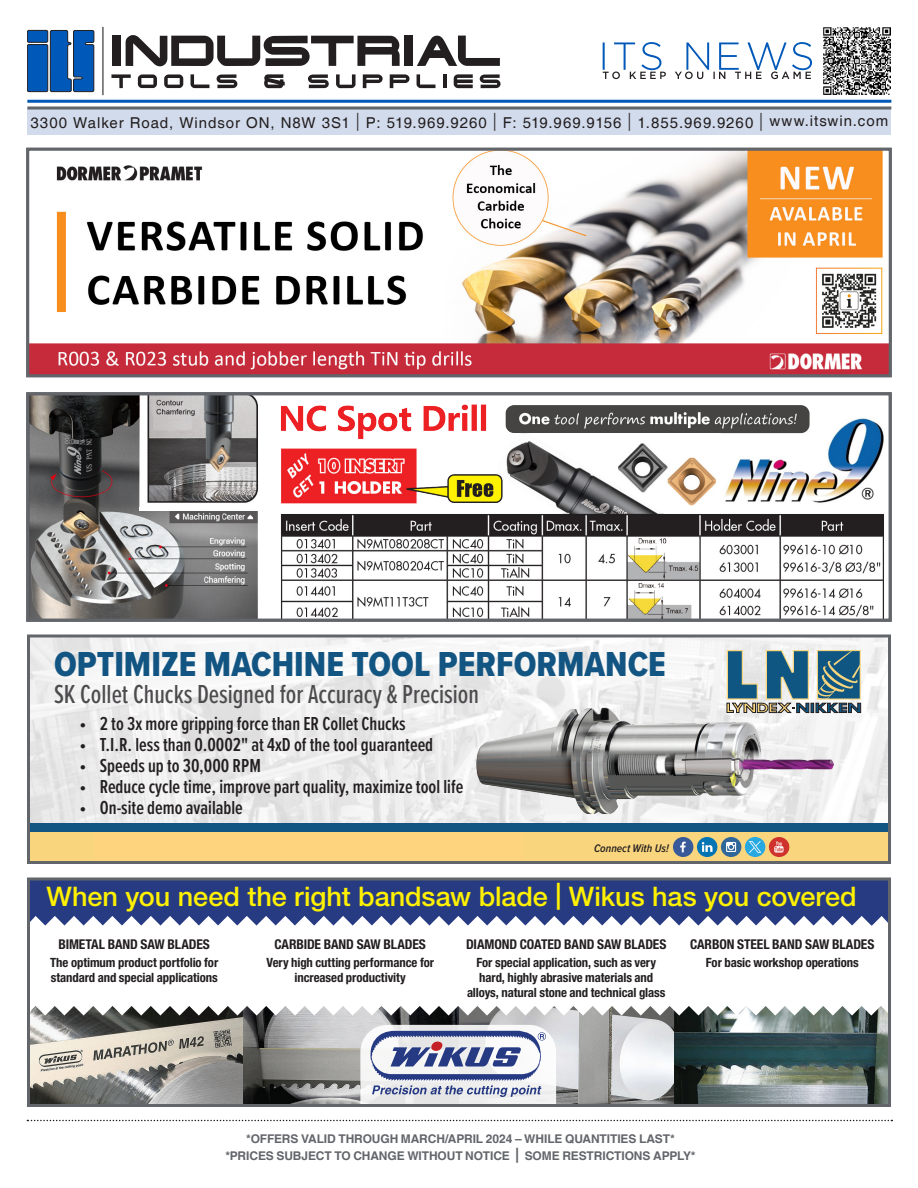
<style>
.page{position:relative;width:918px;height:1188px;background:#fff}
.page>*{position:absolute;margin:0;border:0;box-sizing:border-box;transform-origin:0 0}
.t1{font:36px "Proxima Nova Cond Extrabld";color:#135582}
.BODY_TEXT_9pt{font:500 27px "Helvetica Neue LT Std";letter-spacing:-.005em;color:#fff101}
.t2{font:500 27px "Proxima Nova Ex Cn";color:#4d4b4d}
.t3{font:600 19.5px "Proxima Nova Ex Cn";color:#231f20}
.t4{font:15px "Helvetica";letter-spacing:.065em;color:#231f20}
.HEADER_16pt_Bold_Italic{font:700 condensed 13.5px "Helvetica Neue LT Std";letter-spacing:-.01em;color:#231f20}
.HEADER_16pt_Bold_Italic-2{font:700 condensed 12.75px/15px "Helvetica Neue LT Std";letter-spacing:-.01em;color:#231f20;text-align:center}
.t5{font:700 12px "Helvetica";letter-spacing:-.01em;color:#62656a}
.t6{font:italic 600 11.4px "Proxima Nova Cond";color:#231f20}
.s1{font-family:"Helvetica Neue LT Std";font-weight:300;font-size:18px}
.s2{font-size:15px}
</style>
<div class="page">
<div style="left:27px;top:108px;width:864px;height:27px;background:#d2dbec"></div>
<hr style="left:27px;top:100px;width:864px;height:3px;background:#0058b8">
<svg style="left:27px;top:106px;width:864px;height:4px;background:#83868c"></svg>
<svg style="left:27px;top:1120px;width:865px;height:1px"></svg>
<div style="left:113px;top:36px;width:8px;height:30px;background:#231f20"></div>
<svg style="left:126px;top:35px;width:274px;height:31px"></svg>
<div style="left:405px;top:36px;width:8px;height:30px;background:#231f20"></div>
<svg style="left:417px;top:36px;width:83px;height:30px"></svg>
<svg style="left:111px;top:74px;width:20px;height:14px"></svg>
<svg style="left:138px;top:74px;width:19px;height:14px"></svg>
<svg style="left:164px;top:74px;width:19px;height:14px"></svg>
<svg style="left:191px;top:74px;width:18px;height:14px"></svg>
<svg style="left:217px;top:74px;width:20px;height:14px"></svg>
<svg style="left:264px;top:74px;width:21px;height:14px"></svg>
<svg style="left:308px;top:74px;width:21px;height:14px"></svg>
<svg style="left:336px;top:74px;width:20px;height:14px"></svg>
<svg style="left:363px;top:74px;width:20px;height:14px"></svg>
<svg style="left:390px;top:74px;width:20px;height:14px"></svg>
<svg style="left:417px;top:74px;width:19px;height:14px"></svg>
<hr style="left:443px;top:74px;width:4px;height:14px;background:#231f20">
<svg style="left:454px;top:74px;width:19px;height:14px"></svg>
<svg style="left:480px;top:74px;width:21px;height:14px"></svg>
<hr style="left:102px;top:27px;width:1px;height:68px;background:#231f20">
<div style="left:27px;top:30px;width:21px;height:12px;background:#0058b8"></div>
<div style="left:27px;top:30px;width:21px;height:13px;border:1px solid #231f20"></div>
<div style="left:27px;top:45px;width:21px;height:47px;background:#0058b8"></div>
<div style="left:27px;top:44px;width:21px;height:48px;border:1px solid #231f20"></div>
<svg style="left:50px;top:30px;width:45px;height:62px;background:#2163ad"></svg>
<img style="left:824px;top:27px;width:67px;height:67px">
<svg style="left:603px;top:42px;width:209px;height:37px"></svg>
<img style="left:31px;top:1015px;width:856px;height:88px">
<svg style="left:31px;top:1006px;width:856px;height:9px"></svg>
<svg style="left:31px;top:882px;width:856px;height:43px;background:#3c4e8f"></svg>
<svg style="left:360px;top:1025px;width:196px;height:78px"></svg>
<div style="left:27px;top:878px;width:864px;height:229px;border:3px solid #62656a"></div>
<img style="left:31px;top:638px;width:856px;height:186px">
<svg style="left:727px;top:650px;width:134px;height:63px;background:#6f8f9a"></svg>
<img style="left:472px;top:711px;width:368px;height:106px">
<img style="left:478px;top:707px;width:284px;height:54px">
<div style="left:28px;top:824px;width:862px;height:38px;background:#135582"></div>
<div style="left:28px;top:832px;width:862px;height:30px;background:#f9d67d"></div>
<svg style="left:673px;top:837px;width:116px;height:20px"></svg>
<div style="left:27px;top:634px;width:864px;height:230px;border:3px solid #62656a"></div>
<div style="left:94px;top:833px;width:430px;height:27px;background:#ffd47e"></div>
<img style="left:30px;top:396px;width:854px;height:222px">
<img style="left:139px;top:507px;width:119px;height:4px">
<div style="left:26px;top:392px;width:866px;height:230px;border:3px solid #62656a"></div>
<img style="left:30px;top:152px;width:858px;height:221px">
<div style="left:26px;top:148px;width:866px;height:229px;border:3px solid #62656a"></div>
<p class="t4" style="left:31px;top:114px;width:859px">3300 Walker Road, Windsor ON, N8W 3S1 <span class="s1">|</span> P: 519.969.9260 <span class="s1">|</span> F: 519.969.9156 <span class="s1">|</span> 1.855.969.9260 <span class="s1">|</span> www.itswin.com</p>
<p class="t1" style="left:54px;top:638px;width:613px">OPTIMIZE MACHINE TOOL PERFORMANCE</p>
<p class="t2" style="left:54px;top:675px;width:427px">SK Collet Chucks Designed for Accuracy &amp; Precision</p>
<p class="t3" style="left:80px;top:709px;width:328px">• 2 to 3x more gripping force than ER Collet Chucks</p>
<p class="t3" style="left:80px;top:730px;width:355px">• T.I.R. less than 0.0002" at 4xD of the tool guaranteed</p>
<p class="t3" style="left:80px;top:751px;width:183px">• Speeds up to 30,000 RPM</p>
<p class="t3" style="left:80px;top:772px;width:385px">• Reduce cycle time, improve part quality, maximize tool life</p>
<p class="t3" style="left:80px;top:793px;width:165px">• On-site demo available</p>
<p class="t6" style="left:594px;top:839px;width:76px">Connect With Us!</p>
<p class="BODY_TEXT_9pt" style="left:47px;top:880px;width:812px">When you need the right bandsaw blade | Wikus has you covered</p>
<p class="HEADER_16pt_Bold_Italic" style="left:59px;top:936px;width:153px">BIMETAL BAND SAW BLADES</p>
<p class="HEADER_16pt_Bold_Italic-2" style="left:50px;top:955px;width:170px;text-align:left">The optimum product portfolio for standard and special applications</p>
<p class="HEADER_16pt_Bold_Italic" style="left:275px;top:936px;width:153px">CARBIDE BAND SAW BLADES</p>
<p class="HEADER_16pt_Bold_Italic-2" style="left:267px;top:955px;width:169px">Very high cutting performance for increased productivity</p>
<p class="HEADER_16pt_Bold_Italic" style="left:466px;top:936px;width:202px">DIAMOND COATED BAND SAW BLADES</p>
<p class="HEADER_16pt_Bold_Italic-2" style="left:467px;top:955px;width:200px">For special application, such as very hard, highly abrasive materials and alloys, natural stone and technical glass</p>
<p class="HEADER_16pt_Bold_Italic" style="left:690px;top:936px;width:186px">CARBON STEEL BAND SAW BLADES</p>
<p class="HEADER_16pt_Bold_Italic-2" style="left:706px;top:955px;width:154px">For basic workshop operations</p>
<p class="t5" style="left:246px;top:1132px;width:430px">*OFFERS VALID THROUGH MARCH/APRIL 2024 – WHILE QUANTITIES LAST*</p>
<p class="t5" style="left:225px;top:1148px;width:472px">*PRICES SUBJECT TO CHANGE WITHOUT NOTICE <span class="s2">|</span> SOME RESTRICTIONS APPLY*</p>
</div>
